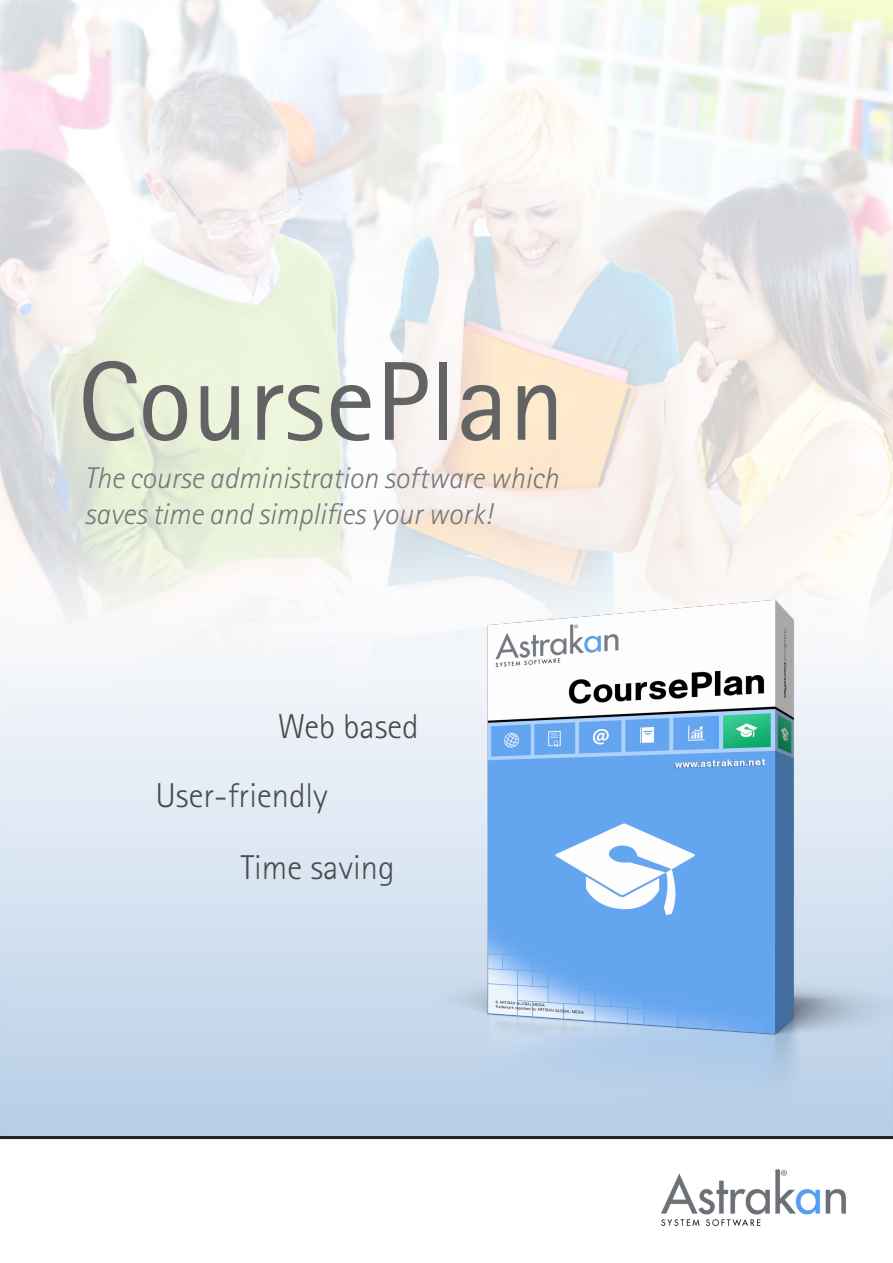
<style>
.page{position:relative;width:893px;height:1263px;background:#fff}
.page>*{position:absolute;margin:0;border:0;box-sizing:border-box;transform-origin:0 0}
.t1{font:112.5px "Rotis Sans Serif";color:#636366}
.t2{font:300 34.5px "Rotis Sans Serif";color:#4b4c4d}
.t3{font:italic 300 30px/36px "Rotis Sans Serif";color:#76787b}
</style>
<div class="page">
<img style="left:0;top:0;width:893px;height:585px">
<svg style="left:0;top:585px;width:893px;height:551px"></svg>
<img style="left:365px;top:554px;width:528px;height:576px">
<svg style="left:0;top:1139px;width:893px;height:1px"></svg>
<img style="left:661px;top:1169px;width:185px;height:58px">
<hr style="left:0;top:1136px;width:893px;height:3px;background:#231f20">
<p class="t1" style="left:78px;top:335px;width:489px">CoursePlan</p>
<p class="t3" style="left:84px;top:460px;width:476px">The course administration software which saves time and simplifies your work!</p>
<p class="t2" style="left:278px;top:706px;width:143px">Web based</p>
<p class="t2" style="left:155px;top:775px;width:174px">User-friendly</p>
<p class="t2" style="left:241px;top:847px;width:155px">Time saving</p>
</div>
